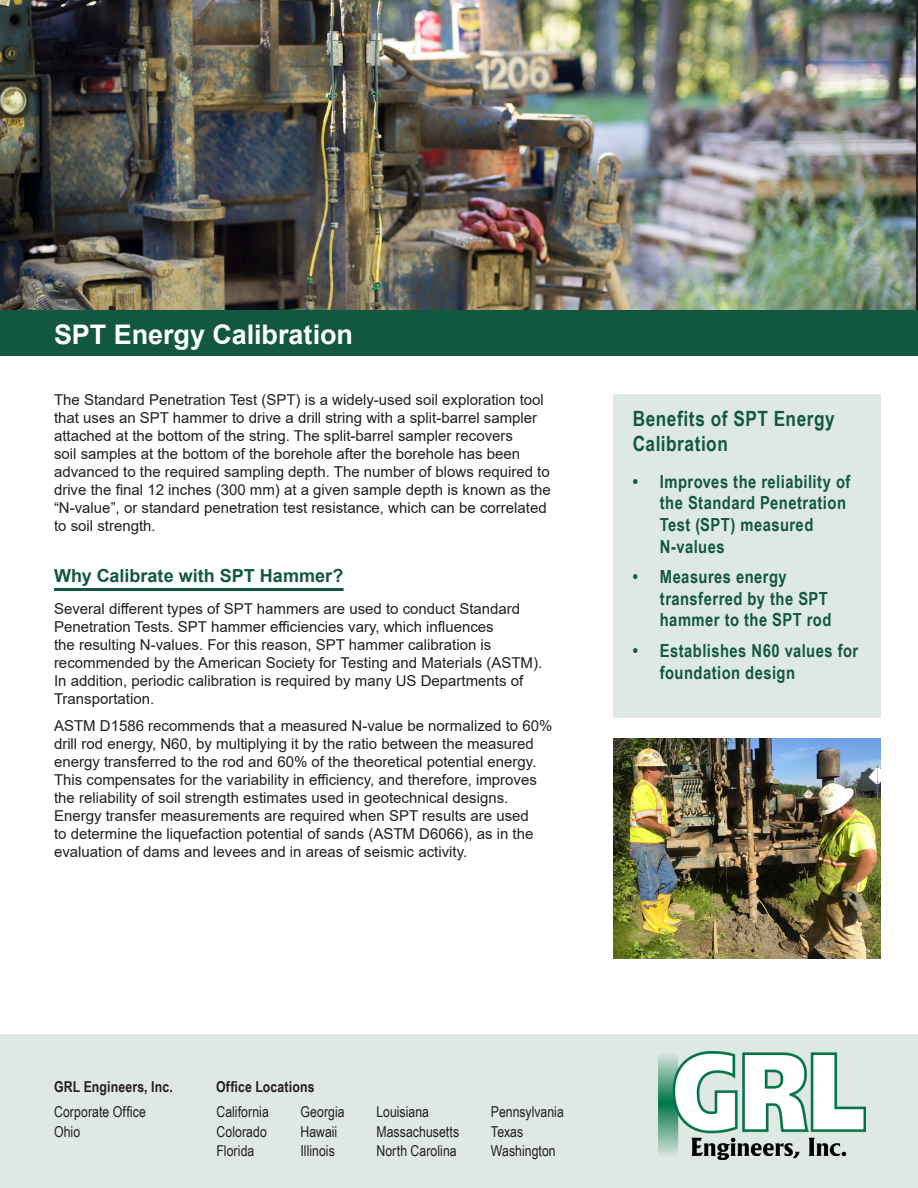
<style>
.page{position:relative;width:918px;height:1188px;background:#fff}
.page>*{position:absolute;margin:0;border:0;box-sizing:border-box;transform-origin:0 0}
.Cover_Title{font:700 27px "Arial";color:#fff}
.Cover_Sub_Copy{font:700 21px/25.2px "Arial Narrow";letter-spacing:.025em;color:#125742}
.t1{font:700 18px/21.6px "Arial Narrow";letter-spacing:.025em;color:#125742}
.Paragraph_Title_Underline{font:700 18px "Arial";color:#125742}
.Paragraph_Columns{font:15px/18px "Arial";color:#231f20}
.Paragraph_Single_Column{font:15px "Arial Narrow";letter-spacing:.005em;color:#231f20}
.Paragraph_Single_Column-2{font:700 15px "Arial Narrow";letter-spacing:.01em;color:#231f20}
</style>
<div class="page">
<div style="left:614px;top:394px;width:267px;height:324px;background:#dfe9e3"></div>
<img style="left:0;top:0;width:916px;height:311px">
<div style="left:0;top:311px;width:918px;height:45px;background:#125742"></div>
<hr style="left:54px;top:588px;width:290px;height:3px;background:#125742">
<img style="left:614px;top:739px;width:267px;height:220px">
<div style="left:0;top:1035px;width:918px;height:153px;background:#dfe9e3"></div>
<img style="left:658px;top:1052px;width:207px;height:108px">
<p class="Cover_Title" style="left:54px;top:316px;width:301px">SPT Energy Calibration</p>
<p class="Paragraph_Columns" style="left:54px;top:391px;width:498px">The Standard Penetration Test (SPT) is a widely-used soil exploration tool that uses an SPT hammer to drive a drill string with a split-barrel sampler attached at the bottom of the string. The split-barrel sampler recovers<br>soil samples at the bottom of the borehole after the borehole has been advanced to the required sampling depth. The number of blows required to drive the final 12 inches (300 mm) at a given sample depth is known as the “N-value”, or standard penetration test resistance, which can be correlated to soil strength.</p>
<p class="Paragraph_Title_Underline" style="left:54px;top:563px;width:291px">Why Calibrate with SPT Hammer?</p>
<p class="Paragraph_Columns" style="left:54px;top:599px;width:490px">Several different types of SPT hammers are used to conduct Standard Penetration Tests. SPT hammer efficiencies vary, which influences<br>the resulting N-values. For this reason, SPT hammer calibration is recommended by the American Society for Testing and Materials (ASTM).<br>In addition, periodic calibration is required by many US Departments of Transportation.</p>
<p class="Paragraph_Columns" style="left:54px;top:716px;width:500px">ASTM D1586 recommends that a measured N-value be normalized to 60% drill rod energy, N60, by multiplying it by the ratio between the measured energy transferred to the rod and 60% of the theoretical potential energy.<br>This compensates for the variability in efficiency, and therefore, improves the reliability of soil strength estimates used in geotechnical designs.<br>Energy transfer measurements are required when SPT results are used<br>to determine the liquefaction potential of sands (ASTM D6066), as in the evaluation of dams and levees and in areas of seismic activity.</p>
<p class="Cover_Sub_Copy" style="left:633px;top:405px;width:203px">Benefits of SPT Energy<br>Calibration</p>
<p class="t1" style="left:660px;top:470px;width:192px;text-indent:-27px">• Improves the reliability of the Standard Penetration<br>Test (SPT) measured<br>N-values</p>
<p class="t1" style="left:660px;top:565px;width:173px;text-indent:-27px">• Measures energy transferred by the SPT hammer to the SPT rod</p>
<p class="t1" style="left:660px;top:639px;width:200px;text-indent:-27px">• Establishes N60 values for foundation design</p>
<p class="Paragraph_Single_Column-2" style="left:54px;top:1075px;width:120px">GRL Engineers, Inc.</p>
<p class="Paragraph_Single_Column-2" style="left:216px;top:1075px;width:100px">Office Locations</p>
<p class="Paragraph_Single_Column" style="left:216px;top:1101px;width:54px">California</p>
<p class="Paragraph_Single_Column" style="left:216px;top:1120px;width:52px">Colorado</p>
<p class="Paragraph_Single_Column" style="left:216px;top:1140px;width:40px">Florida</p>
<p class="Paragraph_Single_Column" style="left:54px;top:1101px;width:93px">Corporate Office</p>
<p class="Paragraph_Single_Column" style="left:54px;top:1120px;width:28px">Ohio</p>
<p class="Paragraph_Single_Column" style="left:300px;top:1101px;width:46px">Georgia</p>
<p class="Paragraph_Single_Column" style="left:300px;top:1120px;width:38px">Hawaii</p>
<p class="Paragraph_Single_Column" style="left:300px;top:1140px;width:36px">Illinois</p>
<p class="Paragraph_Single_Column" style="left:376px;top:1101px;width:54px">Louisiana</p>
<p class="Paragraph_Single_Column" style="left:376px;top:1120px;width:84px">Massachusetts</p>
<p class="Paragraph_Single_Column" style="left:376px;top:1140px;width:82px">North Carolina</p>
<p class="Paragraph_Single_Column" style="left:491px;top:1101px;width:74px">Pennsylvania</p>
<p class="Paragraph_Single_Column" style="left:491px;top:1120px;width:34px">Texas</p>
<p class="Paragraph_Single_Column" style="left:491px;top:1140px;width:66px">Washington</p>
</div>
